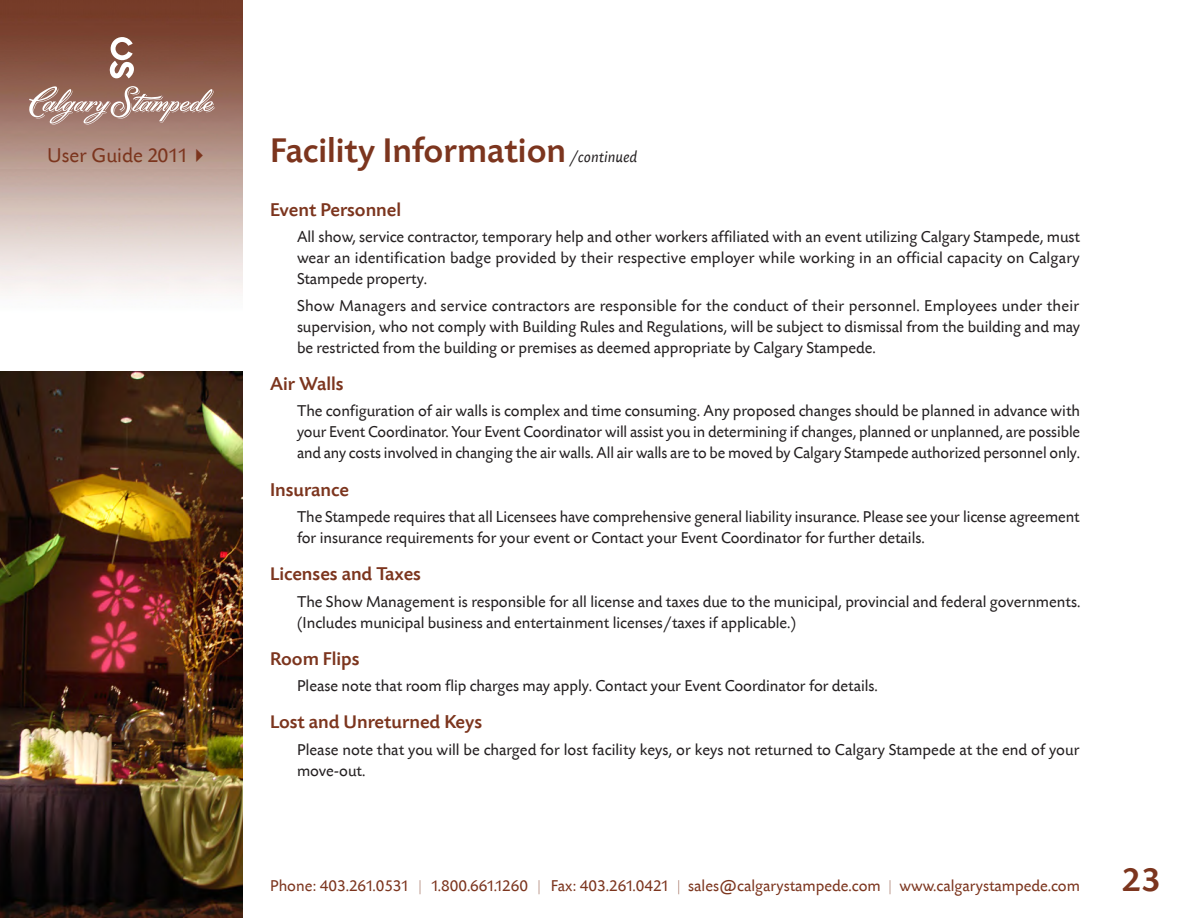
<style>
.page{position:relative;width:1188px;height:918px;background:#fff}
.page>*{position:absolute;margin:0;border:0;box-sizing:border-box;transform-origin:0 0}
.t1{font:500 36px "Today SB";color:#7c351e}
.t2{font:21px "Today SB";color:#7c351e}
.t3{font:500 19.5px "Today SB";color:#7c351e}
.t4{font:16.5px/21px "Today SB";color:#231f20;text-align:justify}
.t5{font:16.5px "Today SB";color:#7c351e}
.s1{font-weight:400;font-style:italic;font-size:16.5px;color:#231f20}
.s2{font-weight:200}
.s3{font-weight:500;font-size:36px}
</style>
<div class="page">
<img style="left:0;top:0;width:243px;height:293px">
<svg style="left:109px;top:37px;width:27px;height:41px"></svg>
<svg style="left:29px;top:85px;width:186px;height:40px;background:#ae8b80"></svg>
<img style="left:0;top:372px;width:243px;height:546px">
<p class="t2" style="left:47px;top:144px;width:164px">User Guide 2011✔</p>
<h1 class="t1" style="left:270px;top:132px;width:369px">Facility Information <span class="s1">/continued</span></h1>
<p class="t3" style="left:270px;top:199px;width:133px">Event Personnel</p>
<p class="t4" style="left:297px;top:227px;width:785px">All show, service contractor, temporary help and other workers affiliated with an event utilizing Calgary Stampede, must wear an identification badge provided by their respective employer while working in an official capacity on Calgary Stampede property.</p>
<p class="t4" style="left:297px;top:296px;width:785px">Show Managers and service contractors are responsible for the conduct of their personnel. Employees under their supervision, who not comply with Building Rules and Regulations, will be subject to dismissal from the building and may be restricted from the building or premises as deemed appropriate by Calgary Stampede.</p>
<p class="t3" style="left:270px;top:373px;width:75px">Air Walls</p>
<p class="t4" style="left:297px;top:401px;width:785px">The configuration of air walls is complex and time consuming. Any proposed changes should be planned in advance with your Event Coordinator. Your Event Coordinator will assist you in determining if changes, planned or unplanned, are possible and any costs involved in changing the air walls. All air walls are to be moved by Calgary Stampede authorized personnel only.</p>
<p class="t3" style="left:270px;top:479px;width:80px">Insurance</p>
<p class="t4" style="left:297px;top:507px;width:784px">The Stampede requires that all Licensees have comprehensive general liability insurance. Please see your license agreement for insurance requirements for your event or Contact your Event Coordinator for further details.</p>
<p class="t3" style="left:270px;top:564px;width:153px">Licenses and Taxes</p>
<p class="t4" style="left:297px;top:591px;width:785px">The Show Management is responsible for all license and taxes due to the municipal, provincial and federal governments. (Includes municipal business and entertainment licenses/taxes if applicable.)</p>
<p class="t3" style="left:270px;top:648px;width:91px">Room Flips</p>
<p class="t4" style="left:297px;top:676px;width:582px">Please note that room flip charges may apply. Contact your Event Coordinator for details.</p>
<p class="t3" style="left:270px;top:712px;width:214px">Lost and Unreturned Keys</p>
<p class="t4" style="left:297px;top:740px;width:784px">Please note that you will be charged for lost facility keys, or keys not returned to Calgary Stampede at the end of your move-out.</p>
<p class="t5" style="left:270px;top:877px;width:893px">Phone: 403.261.0531 <span class="s2">|</span> 1.800.661.1260 <span class="s2">|</span> Fax: 403.261.0421 <span class="s2">|</span> sales@calgarystampede.com <span class="s2">|</span> www.calgarystampede.com <span class="s3">23</span></p>
</div>
